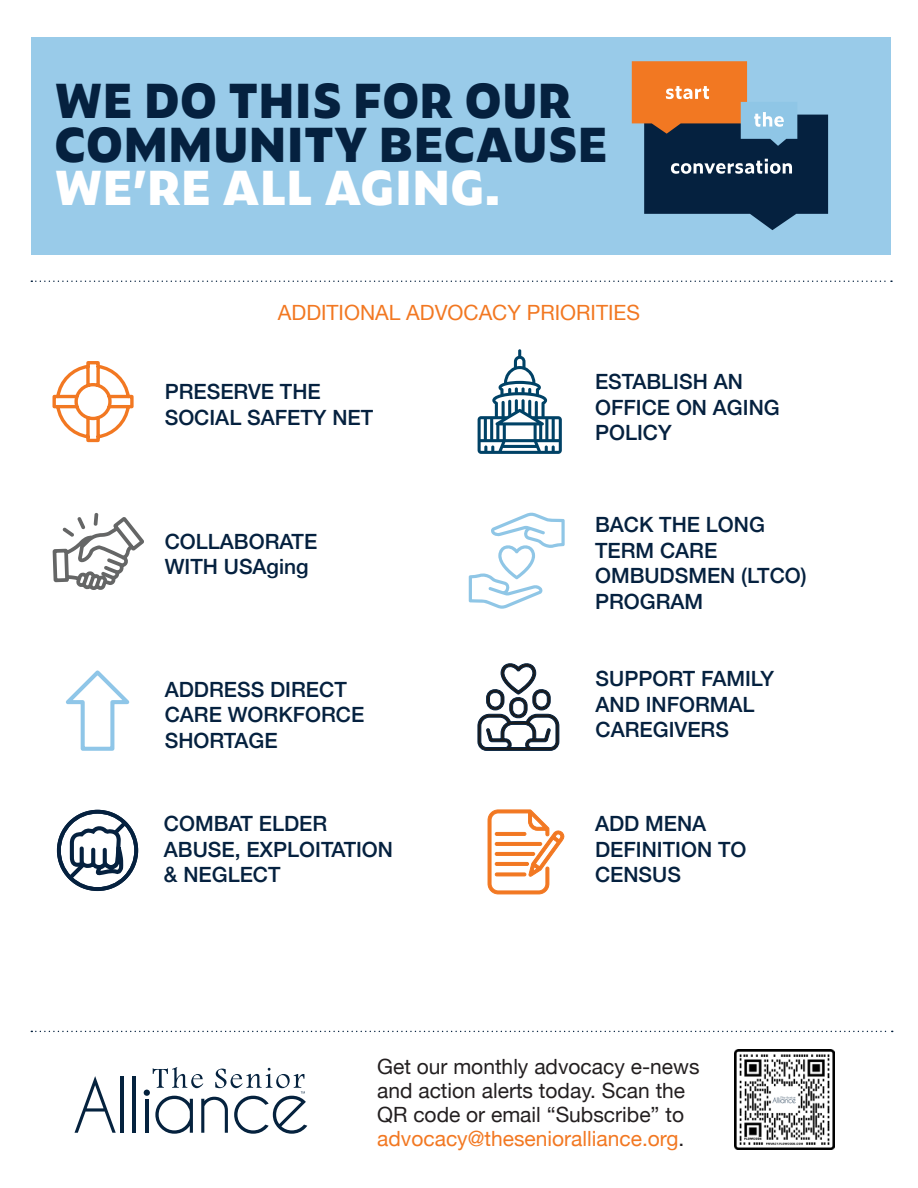
<style>
.page{position:relative;width:918px;height:1188px;background:#fff}
.page>*{position:absolute;margin:0;border:0;box-sizing:border-box;transform-origin:0 0}
.t1{font:800 46.05px/43.7px "Zeitung Pro";color:#05213f}
.t2{font:800 46.05px "Zeitung Pro";color:#fff}
.t3{font:500 21px/25.5px "Helvetica Neue";color:#05213f}
.t4{font:21px/24px "Helvetica Neue";color:#231f20}
.t5{font:21px "Helvetica Neue";color:#f27822}
.s1{color:#f27822}
</style>
<div class="page">
<svg style="left:31px;top:1031px;width:862px;height:1px"></svg>
<svg style="left:31px;top:280px;width:861px;height:2px"></svg>
<svg style="left:52px;top:361px;width:82px;height:82px"></svg>
<svg style="left:52px;top:513px;width:92px;height:77px"></svg>
<svg style="left:66px;top:670px;width:64px;height:81px"></svg>
<svg style="left:56px;top:809px;width:83px;height:82px"></svg>
<svg style="left:80px;top:848px;width:4px;height:14px"></svg>
<svg style="left:91px;top:850px;width:4px;height:13px"></svg>
<svg style="left:103px;top:850px;width:4px;height:13px"></svg>
<svg style="left:477px;top:663px;width:83px;height:88px"></svg>
<svg style="left:469px;top:512px;width:96px;height:97px"></svg>
<svg style="left:488px;top:810px;width:76px;height:84px"></svg>
<svg style="left:478px;top:349px;width:84px;height:105px"></svg>
<svg style="left:75px;top:1076px;width:41px;height:57px"></svg>
<svg style="left:144px;top:1067px;width:163px;height:67px"></svg>
<hr style="left:132px;top:1076px;width:3px;height:57px;background:#05223e">
<hr style="left:121px;top:1076px;width:3px;height:57px;background:#05223e">
<img style="left:735px;top:1050px;width:100px;height:99px">
<div style="left:31px;top:37px;width:860px;height:218px;background:#99cbe9"></div>
<svg style="left:632px;top:61px;width:196px;height:169px"></svg>
<h1 class="t1" style="left:54px;top:81px;width:555px">WE DO THIS FOR OUR<br>COMMUNITY BECAUSE</h1>
<h1 class="t2" style="left:54px;top:163px;width:448px">WE’RE ALL AGING.</h1>
<p class="t5" style="left:278px;top:305px;width:364px">ADDITIONAL ADVOCACY PRIORITIES</p>
<p class="t3" style="left:165px;top:381px;width:210px">PRESERVE THE<br>SOCIAL SAFETY NET</p>
<p class="t3" style="left:165px;top:531px;width:154px">COLLABORATE<br>WITH USAging</p>
<p class="t3" style="left:165px;top:679px;width:201px">ADDRESS DIRECT<br>CARE WORKFORCE<br>SHORTAGE</p>
<p class="t3" style="left:164px;top:813px;width:231px">COMBAT ELDER<br>ABUSE, EXPLOITATION &amp; NEGLECT</p>
<p class="t3" style="left:595px;top:371px;width:186px">ESTABLISH AN<br>OFFICE ON AGING<br>POLICY</p>
<p class="t3" style="left:595px;top:514px;width:213px">BACK THE LONG<br>TERM CARE<br>OMBUDSMEN (LTCO)<br>PROGRAM</p>
<p class="t3" style="left:596px;top:668px;width:180px">SUPPORT FAMILY<br>AND INFORMAL<br>CAREGIVERS</p>
<p class="t3" style="left:595px;top:813px;width:153px">ADD MENA<br>DEFINITION TO<br>CENSUS</p>
<p class="t4" style="left:377px;top:1057px;width:324px">Get our monthly advocacy e-news and action alerts today. Scan the QR code or email “Subscribe” to <span class="s1">advocacy@thesenioralliance.org</span>.</p>
</div>
